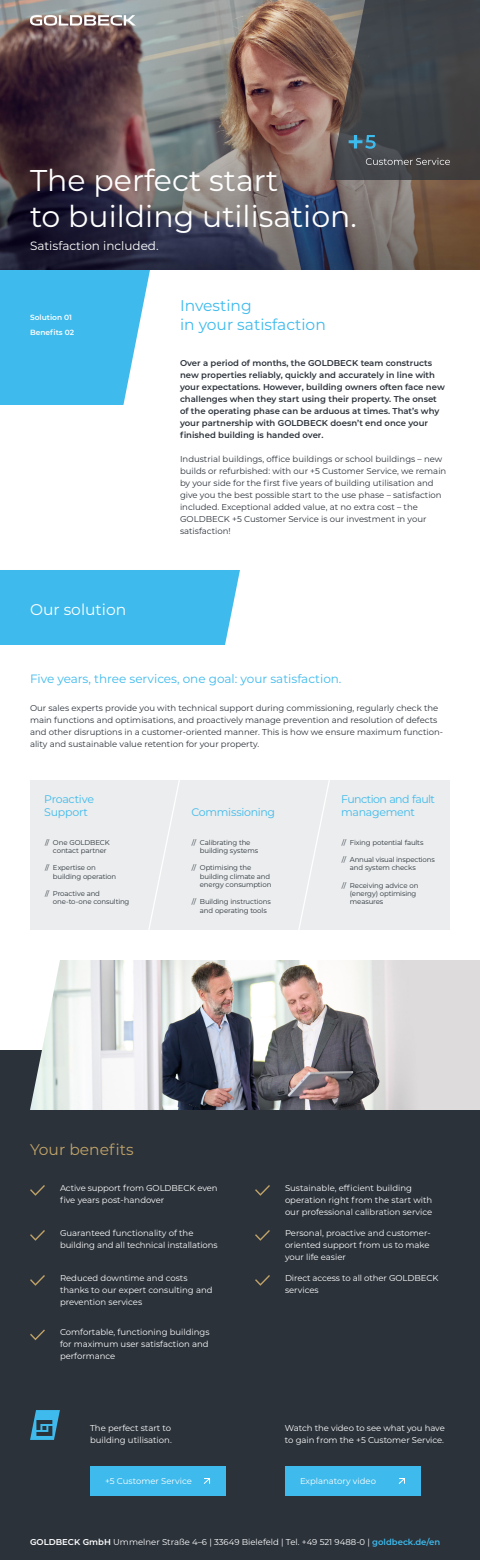
<style>
.page{position:relative;width:480px;height:1560px;background:#fff}
.page>*{position:absolute;margin:0;border:0;box-sizing:border-box;transform-origin:0 0}
.t1{font:30px/36px "Goldbeck Next";color:#fff}
.t2{font:15.5px/18.6px "Goldbeck Next";color:#3ebaec}
.t3{font:15.5px "Goldbeck Next";color:#c1a368}
.t4{font:15.5px "Goldbeck Next";color:#fff}
.t5{font:12px "Goldbeck Next";color:#3ebaec}
.t6{font:12px "Goldbeck Next";color:#fff}
.t7{font:11px/13.2px "Goldbeck Next";letter-spacing:-.03em;color:#3ebaec}
.t8{font:8.5px/12px "Goldbeck Next";color:#fff}
.t9{font:8.5px/12px "Goldbeck Next";color:#2b323a}
.t10{font:600 8.5px/12px "Goldbeck Next";color:#2b323a}
.t11{font:600 7.5px/15px "Goldbeck Next";color:#fff}
.t12{font:7px/8.4px "Goldbeck Next";letter-spacing:-.02em;color:#2b323a}
.s1{font-weight:600}
.s2{font-weight:600;color:#3ebaec}
</style>
<div class="page">
<svg style="left:0;top:270px;width:150px;height:135px;background:#4cbfed"></svg>
<div style="left:30px;top:780px;width:151px;height:150px;background:#ebedee"></div>
<div style="left:181px;top:780px;width:151px;height:150px;background:#ebedee"></div>
<div style="left:299px;top:780px;width:151px;height:150px;background:#ebedee"></div>
<svg style="left:148px;top:780px;width:32px;height:150px"></svg>
<svg style="left:298px;top:780px;width:32px;height:150px"></svg>
<img style="left:0;top:0;width:480px;height:270px">
<svg style="left:30px;top:15px;width:106px;height:11px"></svg>
<svg style="left:330px;top:0;width:150px;height:180px;background:#494a4c"></svg>
<div style="left:0;top:570px;width:240px;height:75px;background:#3ebaec"></div>
<div style="left:0;top:1050px;width:480px;height:345px;background:#2b323a"></div>
<svg style="left:30px;top:1185px;width:15px;height:11px"></svg>
<svg style="left:30px;top:1230px;width:15px;height:11px"></svg>
<svg style="left:30px;top:1275px;width:15px;height:11px"></svg>
<svg style="left:255px;top:1185px;width:15px;height:11px"></svg>
<svg style="left:255px;top:1230px;width:15px;height:11px"></svg>
<svg style="left:255px;top:1275px;width:15px;height:11px"></svg>
<svg style="left:30px;top:1330px;width:15px;height:10px"></svg>
<img style="left:30px;top:960px;width:450px;height:150px">
<div style="left:0;top:1395px;width:480px;height:165px;background:#2b323a"></div>
<svg style="left:30px;top:1410px;width:30px;height:30px"></svg>
<div style="left:90px;top:1466px;width:135px;height:30px;background:#3ebaec"></div>
<svg style="left:203px;top:1478px;width:7px;height:6px"></svg>
<div style="left:285px;top:1466px;width:135px;height:30px;background:#3ebaec"></div>
<svg style="left:398px;top:1478px;width:7px;height:6px"></svg>
<h1 class="t1" style="left:30px;top:161px;width:328px">The perfect start<br>to building utilisation.</h1>
<h3 class="t6" style="left:30px;top:237px;width:130px">Satisfaction included.</h3>
<p class="t11" style="left:30px;top:310px;width:46px">Solution 01<br>Benefits 02</p>
<h2 class="t4" style="left:30px;top:599px;width:98px">Our solution</h2>
<h2 class="t2" style="left:180px;top:296px;width:147px">Investing<br>in your satisfaction</h2>
<p class="t10" style="left:180px;top:357px;width:266px">Over a period of months, the GOLDBECK team constructs new properties reliably, quickly and accurately in line with your expectations. However, building owners often face new challenges when they start using their property. The onset of the operating phase can be arduous at times. That’s why your partnership with GOLDBECK doesn’t end once your finished building is handed over.</p>
<p class="t9" style="left:180px;top:453px;width:268px">Industrial buildings, office buildings or school buildings – new builds or refurbished: with our +5 Customer Service, we remain by your side for the first five years of building utilisation and give you the best possible start to the use phase – satisfaction included. Exceptional added value, at no extra cost – the GOLDBECK +5 Customer Service is our investment in your satisfaction!</p>
<h3 class="t5" style="left:30px;top:671px;width:313px">Five years, three services, one goal: your satisfaction.</h3>
<p class="t9" style="left:30px;top:702px;width:415px">Our sales experts provide you with technical support during commissioning, regularly check the main functions and optimisations, and proactively manage prevention and resolution of defects and other disruptions in a customer-oriented manner. This is how we ensure maximum function&shy;ality and sustainable value retention for your property.</p>
<p class="t7" style="left:44px;top:792px;width:51px">Proactive<br>Support</p>
<p class="t12" style="left:53px;top:838px;width:58px;text-indent:-8px">// One GOLDBECK contact partner</p>
<p class="t12" style="left:53px;top:864px;width:65px;text-indent:-8px">// Expertise on building operation</p>
<p class="t12" style="left:53px;top:889px;width:78px;text-indent:-8px">// Proactive and one-to-one consulting</p>
<p class="t7" style="left:191px;top:805px;width:85px">Commissioning</p>
<p class="t12" style="left:200px;top:838px;width:60px;text-indent:-8px">// Calibrating the building systems</p>
<p class="t12" style="left:200px;top:864px;width:73px;text-indent:-8px">// Optimising the building climate and energy consumption</p>
<p class="t12" style="left:192px;top:897px;width:81px;text-align:center">// Building instructions and operating tools</p>
<p class="t7" style="left:341px;top:792px;width:95px">Function and fault management</p>
<p class="t12" style="left:342px;top:838px;width:83px">// Fixing potential faults</p>
<p class="t12" style="left:350px;top:855px;width:86px;text-indent:-8px">// Annual visual inspections and system checks</p>
<p class="t12" style="left:350px;top:881px;width:70px;text-indent:-8px">// Receiving advice on (energy) optimising measures</p>
<h2 class="t3" style="left:30px;top:1139px;width:105px">Your benefits</h2>
<p class="t8" style="left:60px;top:1182px;width:159px">Active support from GOLDBECK even five years post-handover</p>
<p class="t8" style="left:285px;top:1182px;width:149px">Sustainable, efficient building operation right from the start with our professional calibration service</p>
<p class="t8" style="left:60px;top:1227px;width:159px">Guaranteed functionality of the building and all technical installations</p>
<p class="t8" style="left:285px;top:1227px;width:147px;text-align:justify">Personal, proactive and customer&shy;oriented support from us to make your life easier</p>
<p class="t8" style="left:60px;top:1272px;width:154px">Reduced downtime and costs thanks to our expert consulting and prevention services</p>
<p class="t8" style="left:285px;top:1272px;width:155px">Direct access to all other GOLDBECK services</p>
<p class="t8" style="left:60px;top:1326px;width:151px">Comfortable, functioning buildings for maximum user satisfaction and performance</p>
<p class="t8" style="left:90px;top:1422px;width:83px">The perfect start to building utilisation.</p>
<p class="t8" style="left:285px;top:1422px;width:161px">Watch the video to see what you have to gain from the +5 Customer Service.</p>
<p class="t8" style="left:105px;top:1475px;width:88px">+5 Customer Service</p>
<p class="t8" style="left:300px;top:1475px;width:78px">Explanatory video</p>
<p class="t8" style="left:30px;top:1536px;width:412px"><span class="s1">GOLDBECK GmbH</span> Ummelner Straße 4–6 | 33649 Bielefeld | Tel. +49 521 9488-0 | <span class="s2">goldbeck.de/en</span></p>
</div>
